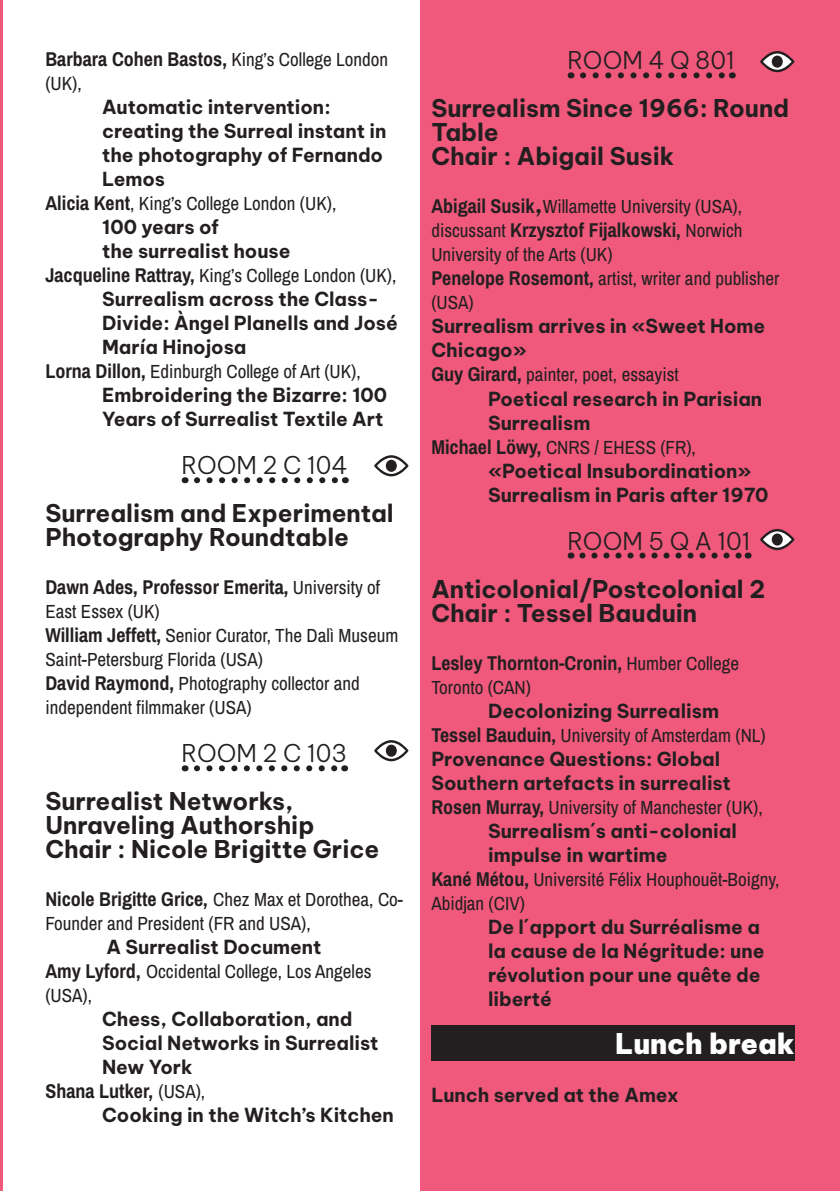
<style>
.page{position:relative;width:840px;height:1191px;background:#fff}
.page>*{position:absolute;margin:0;border:0;box-sizing:border-box;transform-origin:0 0}
.t1{font:900 28px "Be Vietnam Pro";color:#fff}
.t2{font:700 24px/24px "Be Vietnam Pro";color:#231f20}
.t3{font:300 24px "Be Vietnam Pro";color:#231f20}
.t4{font:700 20px "Archivo Narrow";color:#231f20}
.t5{font:19px/24px "Archivo Narrow";color:#231f20}
.t6{font:700 19px/24px "Be Vietnam Pro";color:#231f20}
.s1{font-weight:400;font-size:19px}
.s2{font-weight:700;font-size:20px}
.s3{font-family:"Be Vietnam Pro";font-weight:700;font-size:24px}
</style>
<div class="page">
<hr style="left:0;top:0;width:3px;height:1191px;background:#f0597b">
<div style="left:420px;top:0;width:419px;height:1191px;background:#f0597b"></div>
<svg style="left:197px;top:477px;width:141px;height:6px"></svg>
<svg style="left:197px;top:765px;width:141px;height:6px"></svg>
<svg style="left:582px;top:72px;width:143px;height:6px"></svg>
<svg style="left:582px;top:552px;width:159px;height:6px"></svg>
<div style="left:431px;top:1025px;width:363px;height:36px;background:#231f20"></div>
<svg style="left:760px;top:51px;width:34px;height:21px"></svg>
<div style="left:771px;top:56px;width:11px;height:12px;background:#231f20;border-radius:50%"></div>
<svg style="left:374px;top:455px;width:34px;height:21px"></svg>
<div style="left:385px;top:460px;width:11px;height:12px;background:#231f20;border-radius:50%"></div>
<svg style="left:374px;top:740px;width:34px;height:21px"></svg>
<div style="left:385px;top:744px;width:11px;height:12px;background:#231f20;border-radius:50%"></div>
<svg style="left:760px;top:529px;width:34px;height:21px"></svg>
<div style="left:771px;top:533px;width:11px;height:12px;background:#231f20;border-radius:50%"></div>
<p class="t4" style="left:45px;top:45px;width:344px">Barbara Cohen Bastos, <span class="s1">King’s College London</span></p>
<p class="t5" style="left:45px;top:71px;width:38px">(UK),</p>
<p class="t6" style="left:102px;top:93px;width:286px">Automatic intervention: creating the Surreal instant in the photography of Fernando<br>Lemos</p>
<p class="t5" style="left:45px;top:191px;width:292px"><span class="s2">Alicia Kent</span>, King’s College London (UK),</p>
<p class="t6" style="left:102px;top:213px;width:190px">100 years of<br>the surrealist house</p>
<p class="t5" style="left:45px;top:263px;width:352px"><span class="s2">Jacqueline Rattray,</span> King’s College London (UK),</p>
<p class="t6" style="left:102px;top:285px;width:297px">Surrealism across the Class-<br>Divide: Àngel Planells and José<br>María Hinojosa</p>
<p class="t5" style="left:45px;top:359px;width:317px"><span class="s2">Lorna Dillon,</span> Edinburgh College of Art (UK),</p>
<p class="t6" style="left:102px;top:381px;width:286px">Embroidering the Bizarre: 100<br>Years of Surrealist Textile Art</p>
<p class="t3" style="left:181px;top:446px;width:168px">ROOM 2 C 104</p>
<p class="t2" style="left:45px;top:499px;width:350px">Surrealism and Experimental<br>Photography Roundtable</p>
<p class="t4" style="left:45px;top:573px;width:336px">Dawn Ades, Professor Emerita, <span class="s1">University of</span></p>
<p class="t5" style="left:45px;top:599px;width:354px">East Essex (UK)<br><span class="s2">William Jeffett,</span> Senior Curator, The Dalì Museum Saint-Petersburg Florida (USA)<br><span class="s2">David Raymond,</span> Photography collector and independent filmmaker (USA)</p>
<p class="t3" style="left:181px;top:734px;width:167px">ROOM 2 C 103</p>
<p class="t2" style="left:45px;top:787px;width:335px">Surrealist Networks,<br>Unraveling Authorship<br>Chair : Nicole Brigitte Grice</p>
<p class="t5" style="left:45px;top:887px;width:359px"><span class="s2">Nicole Brigitte Grice,</span> Chez Max et Dorothea, Co-<br>Founder and President (FR and USA),</p>
<p class="t6" style="left:106px;top:933px;width:216px">A Surrealist Document</p>
<p class="t5" style="left:45px;top:959px;width:327px"><span class="s2">Amy Lyford,</span> Occidental College, Los Angeles (USA),</p>
<p class="t6" style="left:102px;top:1005px;width:278px">Chess, Collaboration, and<br>Social Networks in Surrealist<br>New York</p>
<p class="t4" style="left:45px;top:1077px;width:161px">Shana Lutker, <span class="s1">(USA),</span></p>
<p class="t6" style="left:102px;top:1101px;width:293px">Cooking in the Witch’s Kitchen</p>
<p class="t3" style="left:567px;top:41px;width:169px">ROOM 4 Q 801</p>
<p class="t2" style="left:431px;top:94px;width:359px">Surrealism Since 1966: Round<br>Table<br>Chair : Abigail Susik</p>
<p class="t5" style="left:431px;top:194px;width:312px"><span class="s2">Abigail Susik</span><span class="s3">,</span>Willamette University (USA),</p>
<p class="t4" style="left:431px;top:216px;width:312px"><span class="s1">discussant</span> Krzysztof Fijalkowski, <span class="s1">Norwich</span></p>
<p class="t5" style="left:431px;top:242px;width:349px">University of the Arts (UK)<br><span class="s2">Penelope Rosemont,</span> artist, writer and publisher (USA)</p>
<p class="t6" style="left:431px;top:312px;width:335px">Surrealism arrives in «Sweet Home<br>Chicago»</p>
<p class="t5" style="left:431px;top:362px;width:249px"><span class="s2">Guy Girard,</span> painter, poet, essayist</p>
<p class="t6" style="left:488px;top:384px;width:275px">Poetical research in Parisian<br>Surrealism</p>
<p class="t5" style="left:431px;top:434px;width:266px"><span class="s2">Michael Löwy,</span> CNRS / EHESS (FR),</p>
<p class="t6" style="left:488px;top:456px;width:281px">«Poetical Insubordination»<br>Surrealism in Paris after 1970</p>
<p class="t3" style="left:567px;top:521px;width:184px">ROOM 5 Q A 101</p>
<p class="t2" style="left:431px;top:574px;width:335px">Anticolonial/Postcolonial 2<br>Chair : Tessel Bauduin</p>
<p class="t4" style="left:431px;top:648px;width:309px">Lesley Thornton-Cronin, <span class="s1">Humber College</span></p>
<p class="t5" style="left:431px;top:674px;width:101px">Toronto (CAN)</p>
<p class="t6" style="left:488px;top:696px;width:232px">Decolonizing Surrealism</p>
<p class="t5" style="left:431px;top:722px;width:336px"><span class="s2">Tessel Bauduin,</span> University of Amsterdam (NL)</p>
<p class="t6" style="left:431px;top:744px;width:301px">Provenance Questions: Global<br>Southern artefacts in surrealist</p>
<p class="t5" style="left:431px;top:794px;width:332px"><span class="s2">Rosen Murray,</span> University of Manchester (UK),</p>
<p class="t6" style="left:488px;top:816px;width:250px">Surrealism´s anti-colonial impulse in wartime</p>
<p class="t5" style="left:431px;top:866px;width:349px"><span class="s2">Kané Métou,</span> Université Félix Houphouët-Boigny,<br>Abidjan (CIV)</p>
<p class="t6" style="left:488px;top:912px;width:278px">De l´apport du Surréalisme a la cause de la Négritude: une révolution pour une quête de liberté</p>
<h1 class="t1" style="left:614px;top:1019px;width:181px">Lunch break</h1>
<p class="t6" style="left:431px;top:1080px;width:249px">Lunch served at the Amex</p>
</div>
